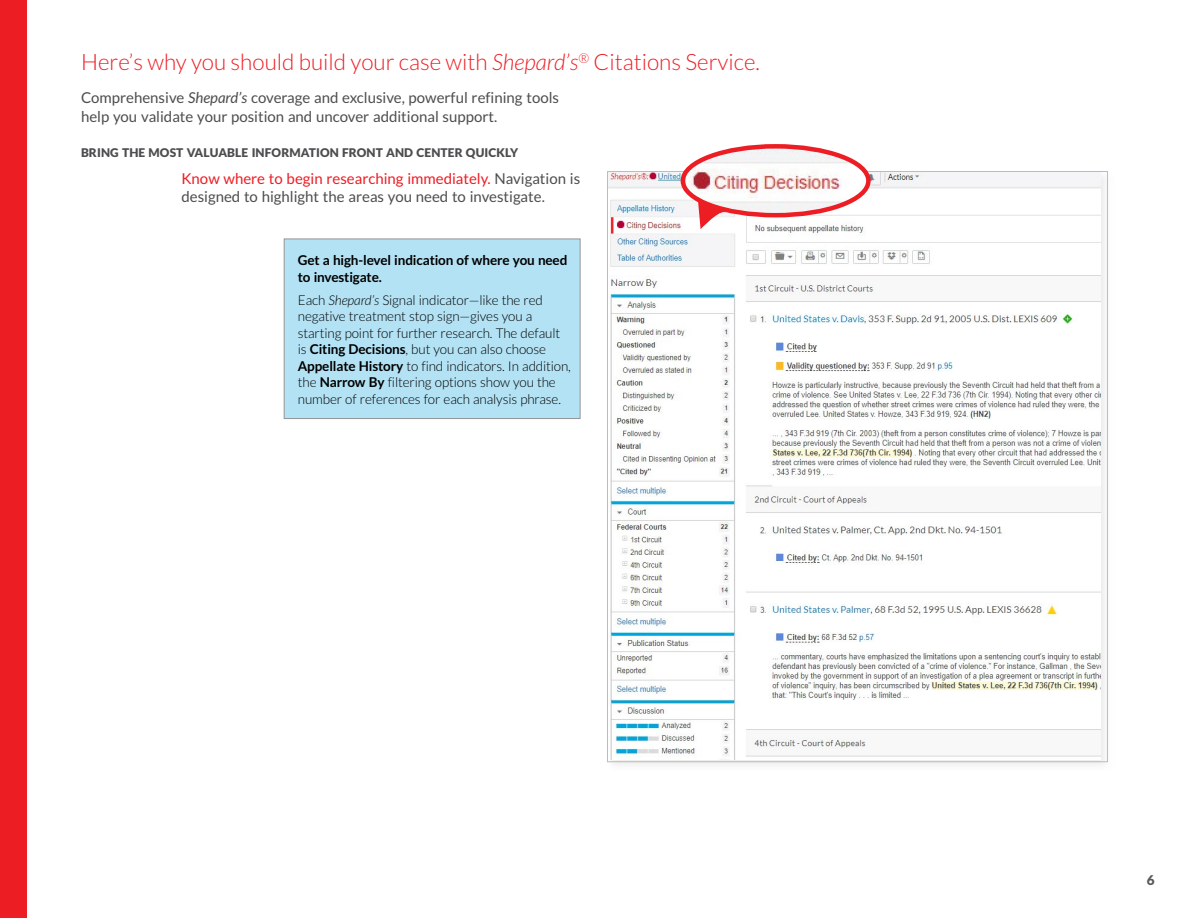
<style>
.page{position:relative;width:1188px;height:918px;background:#fff}
.page>*{position:absolute;margin:0;border:0;box-sizing:border-box;transform-origin:0 0}
.t1{font:300 22.5px "Lato";color:#ed1d24}
.t2{font:15px/18px "Lato";color:#4d4d4f}
.t3{font:300 13.5px/16.5px "Lato";letter-spacing:-.01em;color:#000}
.t4{font:700 13.5px/16.5px "Lato";letter-spacing:-.01em;color:#000}
.t5{font:900 13.5px "Lato";color:#58595b}
.t6{font:900 12px "Lato";letter-spacing:.01em;color:#4d4d4f}
.s1{font-style:italic}
.s2{color:#ed1d24}
.s3{font-weight:700}
</style>
<div class="page">
<div style="left:604px;top:168px;width:516px;height:606px;background:#000;opacity:.08"></div>
<img style="left:609px;top:173px;width:492px;height:586px">
<div style="left:284px;top:239px;width:296px;height:180px;background:#b3e2f4;border:1px solid #939598"></div>
<img style="left:683px;top:146px;width:185px;height:69px">
<div style="left:681px;top:144px;width:190px;height:73px;border:4px solid #ed1d24;border-radius:50%"></div>
<svg style="left:698px;top:197px;width:33px;height:32px"></svg>
<div style="left:0;top:0;width:27px;height:918px;background:#ed1d24"></div>
<h1 class="t1" style="left:81px;top:50px;width:681px">Here’s why you should build your case with <span class="s1">Shepard’s</span><sup>®</sup> Citations Service.</h1>
<p class="t2" style="left:81px;top:88px;width:480px;line-height:19.5px">Comprehensive <span class="s1">Shepard’s</span> coverage and exclusive, powerful refining tools help you validate your position and uncover additional support.</p>
<p class="t6" style="left:81px;top:146px;width:439px">BRING THE MOST VALUABLE INFORMATION FRONT AND CENTER QUICKLY</p>
<p class="t2" style="left:181px;top:169px;width:400px"><span class="s2">Know where to begin researching immediately.</span> Navigation is designed to highlight the areas you need to investigate.</p>
<p class="t4" style="left:298px;top:252px;width:271px">Get a high-level indication of where you need to investigate.</p>
<p class="t3" style="left:298px;top:292px;width:275px">Each <span class="s1">Shepard’s</span> Signal indicator—like the red negative treatment stop sign—gives you a starting point for further research. The default is <span class="s3">Citing Decisions</span>, but you can also choose <span class="s3">Appellate History</span> to find indicators. In addition, the <span class="s3">Narrow By</span> filtering options show you the number of references for each analysis phrase.</p>
<p class="t5" style="left:1147px;top:872px;width:9px">6</p>
</div>
